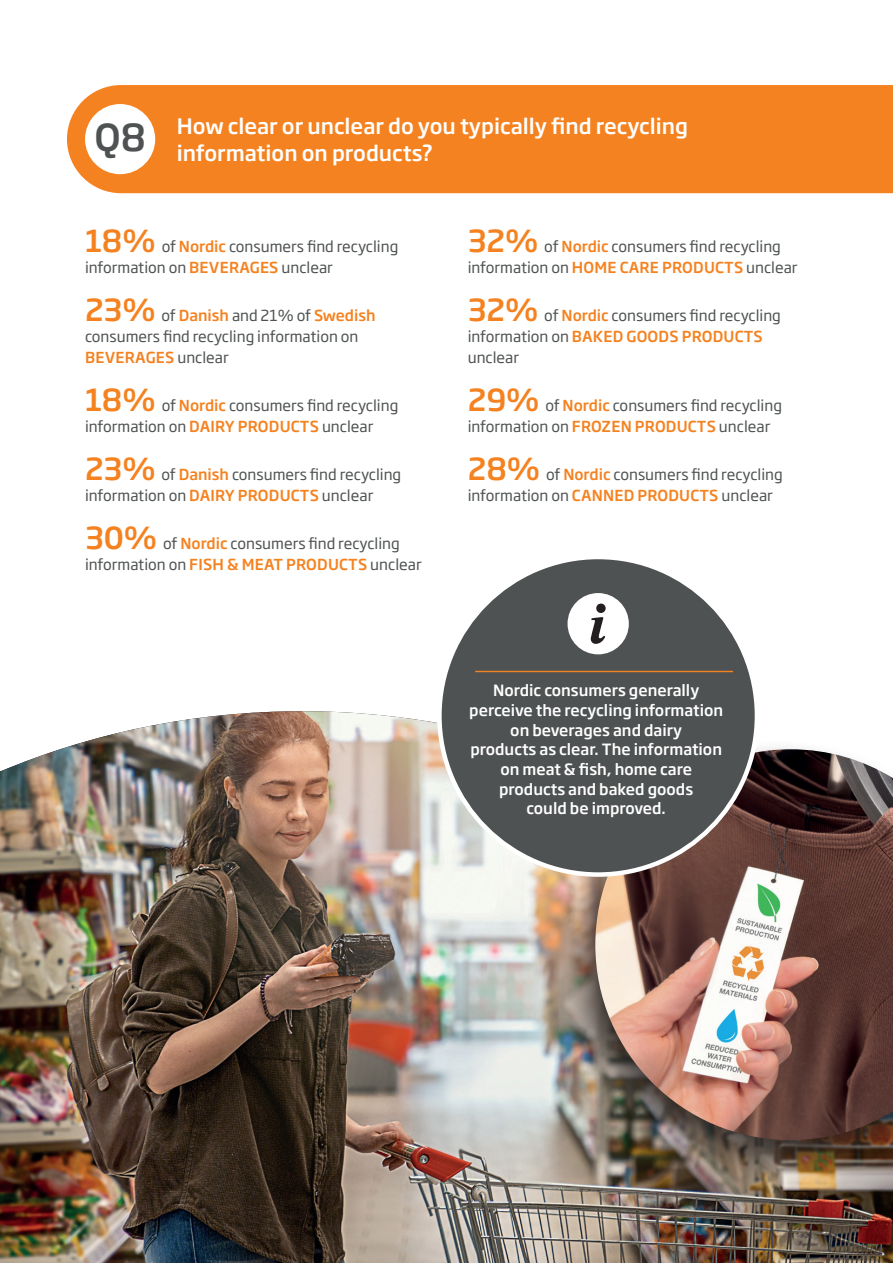
<style>
.page{position:relative;width:893px;height:1263px;background:#fff}
.page>*{position:absolute;margin:0;border:0;box-sizing:border-box;transform-origin:0 0}
.t1{font:500 36.75px "Soho Gothic Pro";color:#4f5252}
.t2{font:500 21px/27px "Soho Gothic Pro";color:#fff}
.t3{font:500 15.3px/19.6px "Soho Gothic Pro";color:#fff;text-align:center}
.t4{font:15px/21px "Soho Gothic Pro";color:#4f5252}
.s1{font-weight:500;font-size:30px;color:#f58220}
.s2{font-weight:500;color:#f58220}
</style>
<div class="page">
<img style="left:0;top:711px;width:893px;height:552px">
<div style="left:67px;top:85px;width:826px;height:108px;background:#f58220"></div>
<div style="left:85px;top:104px;width:70px;height:70px;background:#fff;border-radius:50%"></div>
<div style="left:555px;top:739px;width:338px;height:447px;background:#231f20;opacity:.75"></div>
<img style="left:595px;top:749px;width:298px;height:391px">
<div style="left:439px;top:557px;width:318px;height:317px;background:#4f5252;border-radius:50%"></div>
<hr style="left:475px;top:671px;width:258px;height:1px;background:#f58220">
<div style="left:567px;top:593px;width:62px;height:61px;background:#fff;border-radius:50%"></div>
<div style="left:596px;top:603px;width:10px;height:10px;background:#231f20;border-radius:50%"></div>
<svg style="left:590px;top:617px;width:15px;height:27px"></svg>
<h1 class="t1" style="left:94px;top:109px;width:53px">Q8</h1>
<h2 class="t2" style="left:177px;top:111px;width:513px">How clear or unclear do you typically find recycling information on products?</h2>
<p class="t4" style="left:85px;top:235px;width:315px"><span class="s1">18%</span> of <span class="s2">Nordic</span> consumers find recycling information on <span class="s2">BEVERAGES</span> unclear</p>
<p class="t4" style="left:85px;top:304px;width:292px"><span class="s1">23%</span> of <span class="s2">Danish</span> and 21% of <span class="s2">Swedish </span>consumers find recycling information on<br><span class="s2">BEVERAGES</span> unclear</p>
<p class="t4" style="left:85px;top:394px;width:315px"><span class="s1">18%</span> of <span class="s2">Nordic</span> consumers find recycling information on <span class="s2">DAIRY PRODUCTS</span> unclear</p>
<p class="t4" style="left:85px;top:463px;width:318px"><span class="s1">23%</span> of <span class="s2">Danish</span> consumers find recycling information on <span class="s2">DAIRY PRODUCTS</span> unclear</p>
<p class="t4" style="left:85px;top:532px;width:338px"><span class="s1">30%</span> of <span class="s2">Nordic</span> consumers find recycling information on <span class="s2">FISH &amp; MEAT PRODUCTS</span> unclear</p>
<p class="t4" style="left:468px;top:235px;width:331px"><span class="s1">32%</span> of <span class="s2">Nordic</span> consumers find recycling information on <span class="s2">HOME CARE PRODUCTS</span> unclear</p>
<p class="t4" style="left:468px;top:304px;width:315px"><span class="s1">32%</span> of <span class="s2">Nordic</span> consumers find recycling information on <span class="s2">BAKED GOODS PRODUCTS </span>unclear</p>
<p class="t4" style="left:468px;top:394px;width:316px"><span class="s1">29%</span> of <span class="s2">Nordic</span> consumers find recycling information on <span class="s2">FROZEN PRODUCTS</span> unclear</p>
<p class="t4" style="left:468px;top:463px;width:316px"><span class="s1">28%</span> of <span class="s2">Nordic</span> consumers find recycling information on <span class="s2">CANNED PRODUCTS</span> unclear</p>
<p class="t3" style="left:469px;top:679px;width:255px">Nordic consumers generally perceive the recycling information on beverages and dairy<br>products as clear. The information on meat &amp; fish, home care products and baked goods<br>could be improved.</p>
</div>
